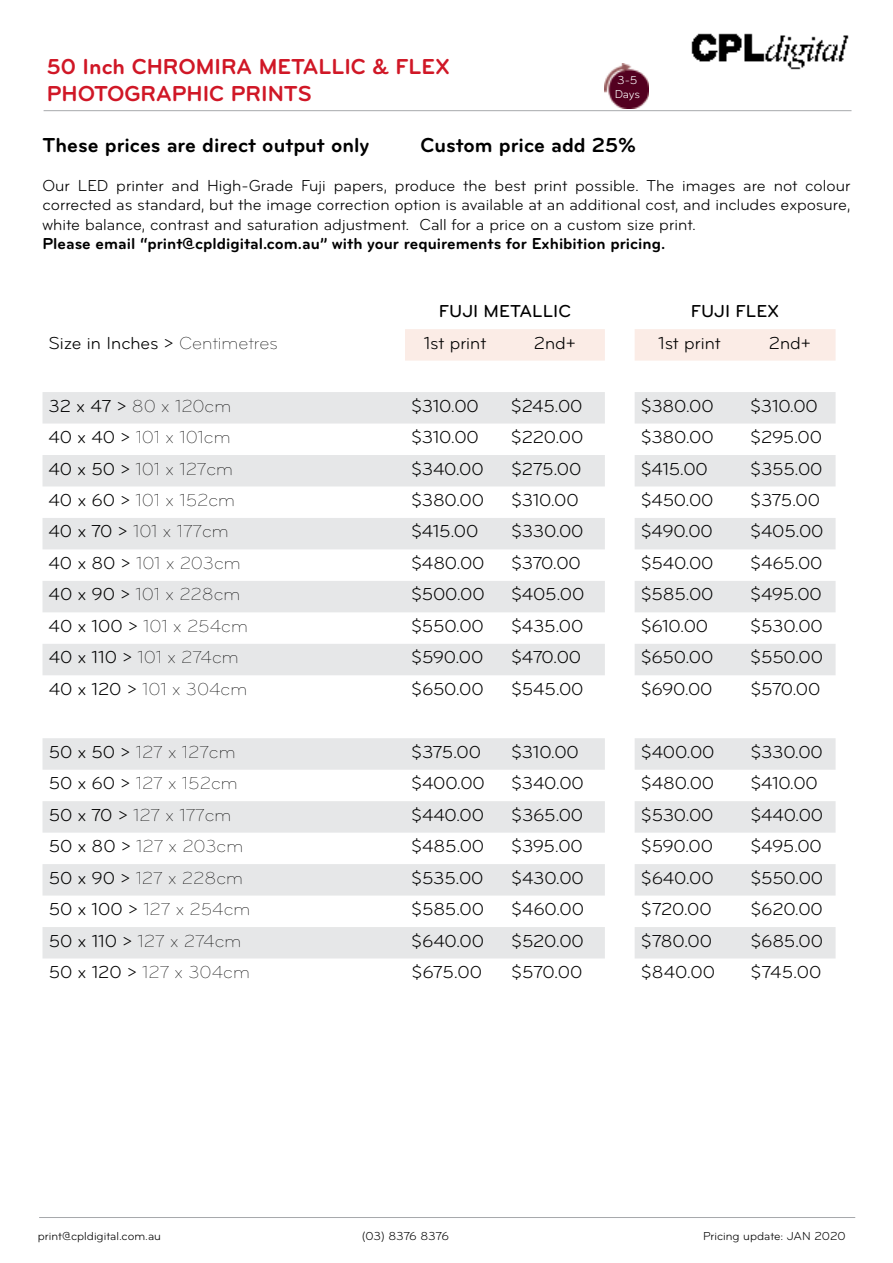
<style>
.page{position:relative;width:893px;height:1263px;background:#fff}
.page>*{position:absolute;margin:0;border:0;box-sizing:border-box;transform-origin:0 0}
.t1{font:700 22.5px/27px "Bryant";color:#d01726}
.t2{font:700 21px "Bryant";color:#000}
.t3{font:18px "Bryant";letter-spacing:-.01em;color:#000}
.t4{font:300 18px "Bryant";color:#000}
.t5{font:500 18px "Bryant";color:#000}
.t6{font:16.5px/19.5px "Bryant";color:#000;text-align:justify}
.t7{font:700 16.5px "Bryant";color:#000}
.t8{font:12px "Bryant";color:#000}
.t9{font:12px "Bryant";letter-spacing:-.035em;color:#000}
.t10{font:12px/14.4px "Bryant";color:#fff}
.s1{font-weight:300}
.s2{font-weight:400}
</style>
<div class="page">
<img style="left:691px;top:33px;width:158px;height:37px">
<hr style="left:39px;top:1217px;width:816px;height:1px;background:#a7a9ac">
<hr style="left:44px;top:110px;width:807px;height:1px;background:#a7a9ac">
<svg style="left:405px;top:329px;width:431px;height:32px;background:#fbede8"></svg>
<svg style="left:43px;top:392px;width:793px;height:566px"></svg>
<img style="left:604px;top:64px;width:44px;height:44px">
<p class="t1" style="left:47px;top:53px;width:405px">50 Inch CHROMIRA METALLIC &amp; FLEX<br>PHOTOGRAPHIC PRINTS</p>
<p class="t10" style="left:615px;top:73px;width:27px">3-5<br>Days</p>
<p class="t2" style="left:43px;top:132px;width:328px">These prices are direct output only</p>
<p class="t2" style="left:421px;top:132px;width:217px">Custom price add 25%</p>
<p class="t6" style="left:43px;top:176px;width:809px">Our LED printer and High-Grade Fuji papers, produce the best print possible. The images are not colour corrected as standard, but the image correction option is available at an additional cost, and includes exposure, white balance, contrast and saturation adjustment. Call for a price on a custom size print.</p>
<p class="t7" style="left:43px;top:234px;width:624px">Please email “print@cpldigital.com.au” with your requirements for Exhibition pricing.</p>
<p class="t5" style="left:439px;top:300px;width:134px">FUJI METALLIC</p>
<p class="t5" style="left:691px;top:300px;width:90px">FUJI FLEX</p>
<p class="t3" style="left:49px;top:332px;width:231px">Size in Inches &gt; <span class="s1">Centimetres</span></p>
<p class="t3" style="left:424px;top:332px;width:64px">1st print</p>
<p class="t3" style="left:534px;top:332px;width:44px">2nd+</p>
<p class="t3" style="left:658px;top:332px;width:64px">1st print</p>
<p class="t3" style="left:769px;top:332px;width:44px">2nd+</p>
<p class="t4" style="left:49px;top:395px;width:184px"><span class="s2">32 x 47 &gt;</span> 80 x 120cm</p>
<p class="t3" style="left:411px;top:395px;width:69px">$310.00</p>
<p class="t3" style="left:511px;top:395px;width:73px">$245.00</p>
<p class="t3" style="left:641px;top:395px;width:75px">$380.00</p>
<p class="t3" style="left:750px;top:395px;width:69px">$310.00</p>
<p class="t4" style="left:49px;top:427px;width:184px"><span class="s2">40 x 40 &gt;</span> 101 x 101cm</p>
<p class="t3" style="left:411px;top:426px;width:69px">$310.00</p>
<p class="t3" style="left:511px;top:426px;width:74px">$220.00</p>
<p class="t3" style="left:641px;top:426px;width:75px">$380.00</p>
<p class="t3" style="left:750px;top:426px;width:73px">$295.00</p>
<p class="t4" style="left:49px;top:458px;width:186px"><span class="s2">40 x 50 &gt;</span> 101 x 127cm</p>
<p class="t3" style="left:411px;top:458px;width:74px">$340.00</p>
<p class="t3" style="left:511px;top:458px;width:72px">$275.00</p>
<p class="t3" style="left:641px;top:458px;width:69px">$415.00</p>
<p class="t3" style="left:750px;top:458px;width:74px">$355.00</p>
<p class="t4" style="left:49px;top:490px;width:188px"><span class="s2">40 x 60 &gt;</span> 101 x 152cm</p>
<p class="t3" style="left:411px;top:489px;width:75px">$380.00</p>
<p class="t3" style="left:511px;top:489px;width:69px">$310.00</p>
<p class="t3" style="left:641px;top:489px;width:74px">$450.00</p>
<p class="t3" style="left:750px;top:489px;width:71px">$375.00</p>
<p class="t4" style="left:49px;top:521px;width:182px"><span class="s2">40 x 70 &gt;</span> 101 x 177cm</p>
<p class="t3" style="left:411px;top:521px;width:69px">$415.00</p>
<p class="t3" style="left:511px;top:521px;width:74px">$330.00</p>
<p class="t3" style="left:641px;top:521px;width:74px">$490.00</p>
<p class="t3" style="left:750px;top:521px;width:75px">$405.00</p>
<p class="t4" style="left:49px;top:552px;width:194px"><span class="s2">40 x 80 &gt;</span> 101 x 203cm</p>
<p class="t3" style="left:411px;top:552px;width:75px">$480.00</p>
<p class="t3" style="left:511px;top:552px;width:71px">$370.00</p>
<p class="t3" style="left:641px;top:552px;width:74px">$540.00</p>
<p class="t3" style="left:750px;top:552px;width:74px">$465.00</p>
<p class="t4" style="left:49px;top:584px;width:193px"><span class="s2">40 x 90 &gt;</span> 101 x 228cm</p>
<p class="t3" style="left:411px;top:584px;width:75px">$500.00</p>
<p class="t3" style="left:511px;top:584px;width:75px">$405.00</p>
<p class="t3" style="left:641px;top:584px;width:74px">$585.00</p>
<p class="t3" style="left:750px;top:584px;width:73px">$495.00</p>
<p class="t4" style="left:49px;top:615px;width:201px"><span class="s2">40 x 100 &gt;</span> 101 x 254cm</p>
<p class="t3" style="left:411px;top:615px;width:74px">$550.00</p>
<p class="t3" style="left:511px;top:615px;width:74px">$435.00</p>
<p class="t3" style="left:641px;top:615px;width:69px">$610.00</p>
<p class="t3" style="left:750px;top:615px;width:74px">$530.00</p>
<p class="t4" style="left:49px;top:647px;width:192px"><span class="s2">40 x 110 &gt;</span> 101 x 274cm</p>
<p class="t3" style="left:411px;top:647px;width:74px">$590.00</p>
<p class="t3" style="left:511px;top:647px;width:72px">$470.00</p>
<p class="t3" style="left:641px;top:647px;width:74px">$650.00</p>
<p class="t3" style="left:750px;top:647px;width:74px">$550.00</p>
<p class="t4" style="left:49px;top:678px;width:200px"><span class="s2">40 x 120 &gt;</span> 101 x 304cm</p>
<p class="t3" style="left:411px;top:678px;width:74px">$650.00</p>
<p class="t3" style="left:511px;top:678px;width:74px">$545.00</p>
<p class="t3" style="left:641px;top:678px;width:73px">$690.00</p>
<p class="t3" style="left:750px;top:678px;width:72px">$570.00</p>
<p class="t4" style="left:49px;top:741px;width:188px"><span class="s2">50 x 50 &gt;</span> 127 x 127cm</p>
<p class="t3" style="left:411px;top:741px;width:71px">$375.00</p>
<p class="t3" style="left:511px;top:741px;width:69px">$310.00</p>
<p class="t3" style="left:641px;top:741px;width:75px">$400.00</p>
<p class="t3" style="left:750px;top:741px;width:74px">$330.00</p>
<p class="t4" style="left:49px;top:773px;width:190px"><span class="s2">50 x 60 &gt;</span> 127 x 152cm</p>
<p class="t3" style="left:411px;top:772px;width:75px">$400.00</p>
<p class="t3" style="left:511px;top:772px;width:74px">$340.00</p>
<p class="t3" style="left:641px;top:772px;width:75px">$480.00</p>
<p class="t3" style="left:750px;top:772px;width:69px">$410.00</p>
<p class="t4" style="left:49px;top:804px;width:184px"><span class="s2">50 x 70 &gt;</span> 127 x 177cm</p>
<p class="t3" style="left:411px;top:804px;width:74px">$440.00</p>
<p class="t3" style="left:511px;top:804px;width:74px">$365.00</p>
<p class="t3" style="left:641px;top:804px;width:74px">$530.00</p>
<p class="t3" style="left:750px;top:804px;width:74px">$440.00</p>
<p class="t4" style="left:49px;top:836px;width:196px"><span class="s2">50 x 80 &gt;</span> 127 x 203cm</p>
<p class="t3" style="left:411px;top:835px;width:75px">$485.00</p>
<p class="t3" style="left:511px;top:835px;width:73px">$395.00</p>
<p class="t3" style="left:641px;top:835px;width:74px">$590.00</p>
<p class="t3" style="left:750px;top:835px;width:73px">$495.00</p>
<p class="t4" style="left:49px;top:867px;width:196px"><span class="s2">50 x 90 &gt;</span> 127 x 228cm</p>
<p class="t3" style="left:411px;top:867px;width:74px">$535.00</p>
<p class="t3" style="left:511px;top:867px;width:74px">$430.00</p>
<p class="t3" style="left:641px;top:867px;width:74px">$640.00</p>
<p class="t3" style="left:750px;top:867px;width:74px">$550.00</p>
<p class="t4" style="left:49px;top:899px;width:203px"><span class="s2">50 x 100 &gt;</span> 127 x 254cm</p>
<p class="t3" style="left:411px;top:898px;width:74px">$585.00</p>
<p class="t3" style="left:511px;top:898px;width:74px">$460.00</p>
<p class="t3" style="left:641px;top:898px;width:72px">$720.00</p>
<p class="t3" style="left:750px;top:898px;width:74px">$620.00</p>
<p class="t4" style="left:49px;top:930px;width:194px"><span class="s2">50 x 110 &gt;</span> 127 x 274cm</p>
<p class="t3" style="left:411px;top:930px;width:74px">$640.00</p>
<p class="t3" style="left:511px;top:930px;width:74px">$520.00</p>
<p class="t3" style="left:641px;top:930px;width:73px">$780.00</p>
<p class="t3" style="left:750px;top:930px;width:74px">$685.00</p>
<p class="t4" style="left:49px;top:962px;width:203px"><span class="s2">50 x 120 &gt;</span> 127 x 304cm</p>
<p class="t3" style="left:411px;top:961px;width:72px">$675.00</p>
<p class="t3" style="left:511px;top:961px;width:73px">$570.00</p>
<p class="t3" style="left:641px;top:961px;width:76px">$840.00</p>
<p class="t3" style="left:750px;top:961px;width:72px">$745.00</p>
<p class="t8" style="left:38px;top:1229px;width:125px">print@cpldigital.com.au</p>
<p class="t9" style="left:362px;top:1229px;width:89px">(03) 8376 8376</p>
<p class="t8" style="left:703px;top:1229px;width:144px">Pricing update: JAN 2020</p>
</div>
